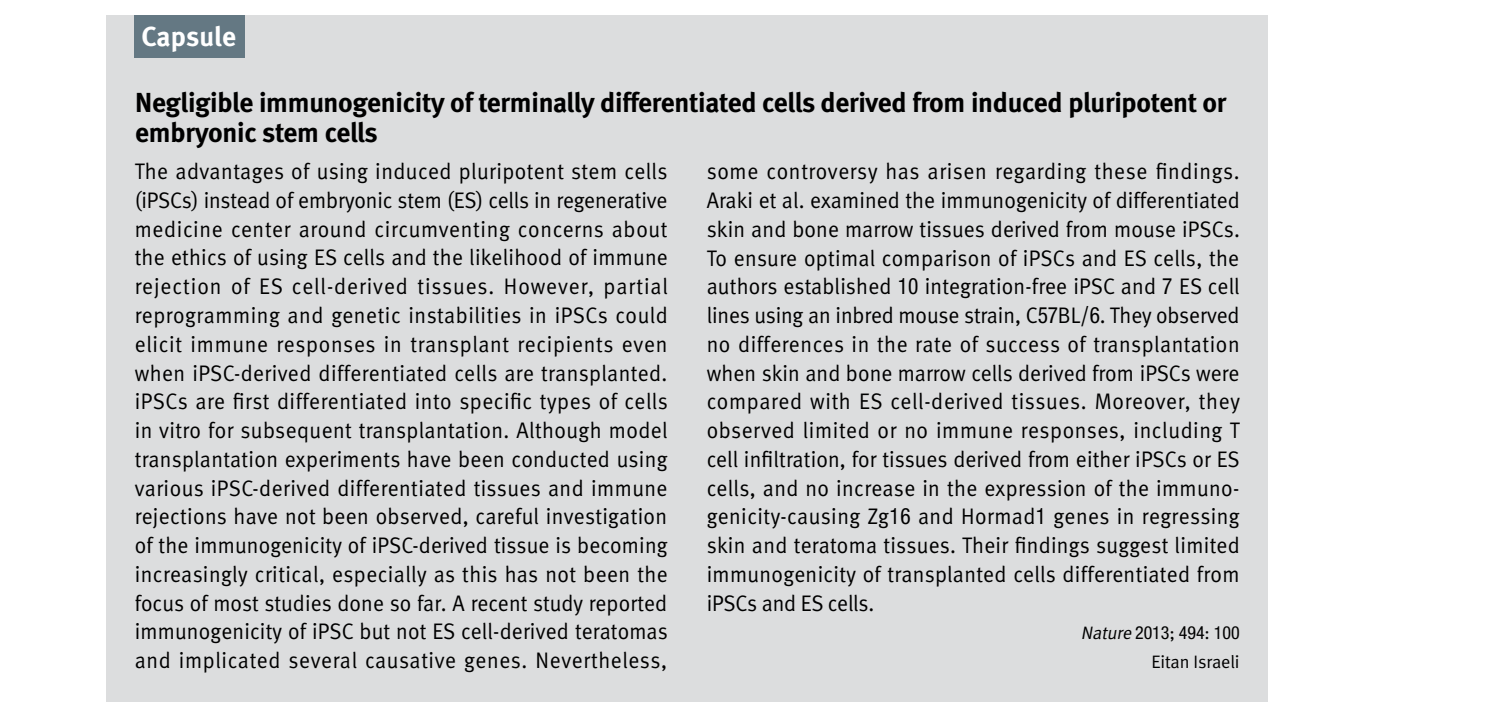
<style>
.page{position:relative;width:1489px;height:721px;background:#fff}
.page>*{position:absolute;margin:0;border:0;box-sizing:border-box;transform-origin:0 0}
.t1{font:700 27.5px/30px "Meta";letter-spacing:-.01em;color:#000}
.t2{font:700 27.5px "Meta";color:#fff}
.t3{font:22.5px/28.8px "Meta Normal";letter-spacing:.015em;color:#000;text-align:justify;scale:.95 1}
.t4{font:condensed 18px "Helvetica Neue";letter-spacing:-.005em;color:#000}
.t5{font:18px "Meta Normal";letter-spacing:-.005em;color:#000}
.s1{font-family:"Helvetica Neue";font-stretch:condensed}
.s2{font-family:"Meta Normal";font-style:italic;font-stretch:normal}
.s3{font-family:"Meta Normal";font-stretch:normal}
</style>
<div class="page">
<div style="left:106px;top:15px;width:1161px;height:686px;background:#dcddde"></div>
<div style="left:135px;top:15px;width:110px;height:43px;background:#647883"></div>
<p class="t2" style="left:141px;top:20px;width:96px">Capsule</p>
<p class="t1" style="left:135px;top:87px;width:1093px">Negligible immunogenicity of terminally differentiated cells derived from induced pluripotent or embryonic stem cells</p>
<p class="t3" style="left:135px;top:157px;width:563px">The advantages of using induced pluripotent stem cells (iPSCs) instead of embryonic stem (ES) cells in regenerative medicine center around circumventing concerns about the ethics of using ES cells and the likelihood of immune rejection of ES cell-derived tissues. However, partial reprogramming and genetic instabilities in iPSCs could elicit immune responses in transplant recipients even when iPSC-derived differentiated cells are transplanted. iPSCs are first differentiated into specific types of cells in vitro for subsequent transplantation. Although model transplantation experiments have been conducted using various iPSC-derived differentiated tissues and immune rejections have not been observed, careful investigation of the immunogenicity of iPSC-derived tissue is becoming increasingly critical, especially as this has not been the focus of most studies done so far A. recent study reported immunogenicity of iPSC but not ES cell-derived teratomas and implicated several causative genes. Nevertheless,</p>
<p class="t3" style="left:706px;top:157px;width:563px">some controversy has arisen regarding these findings.<br>Araki et al. examined the immunogenicity of differentiated skin and bone marrow tissues derived from mouse iPSCs.<br>To ensure optimal comparison of iPSCs and ES cells, the authors established <span class="s1">10</span> integration-free iPSC and <span class="s1">7</span> ES cell lines using an inbred mouse strain C, <span class="s1">57</span>BL/<span class="s1">6</span>. They observed no differences in the rate of success of transplantation when skin and bone marrow cells derived from iPSCs were compared with ES cell-derived tissues. Moreover, they observed limited or no immune responses, including T cell infiltration, for tissues derived from either iPSCs or ES</p>
<p class="t3" style="left:706px;top:473px;width:562px">cells, and no increase in the expression of the immuno-</p>
<p class="t3" style="left:706px;top:531px;width:562px">skin and teratoma tissues. Their findings suggest limited immunogenicity of transplanted cells differentiated from iPSCs and ES cells.</p>
<p class="t4" style="left:1080px;top:622px;width:160px"><span class="s2">Nature</span>2013<span class="s3">;</span> 494<span class="s3">:</span> 100</p>
<p class="t5" style="left:1151px;top:651px;width:90px">Eitan Israeli</p>
<p class="t3" style="left:706px;top:502px;width:562px">genicity-causing Zg<span class="s1">16</span> and Hormad<span class="s1">1</span> genes in regressing</p>
</div>
